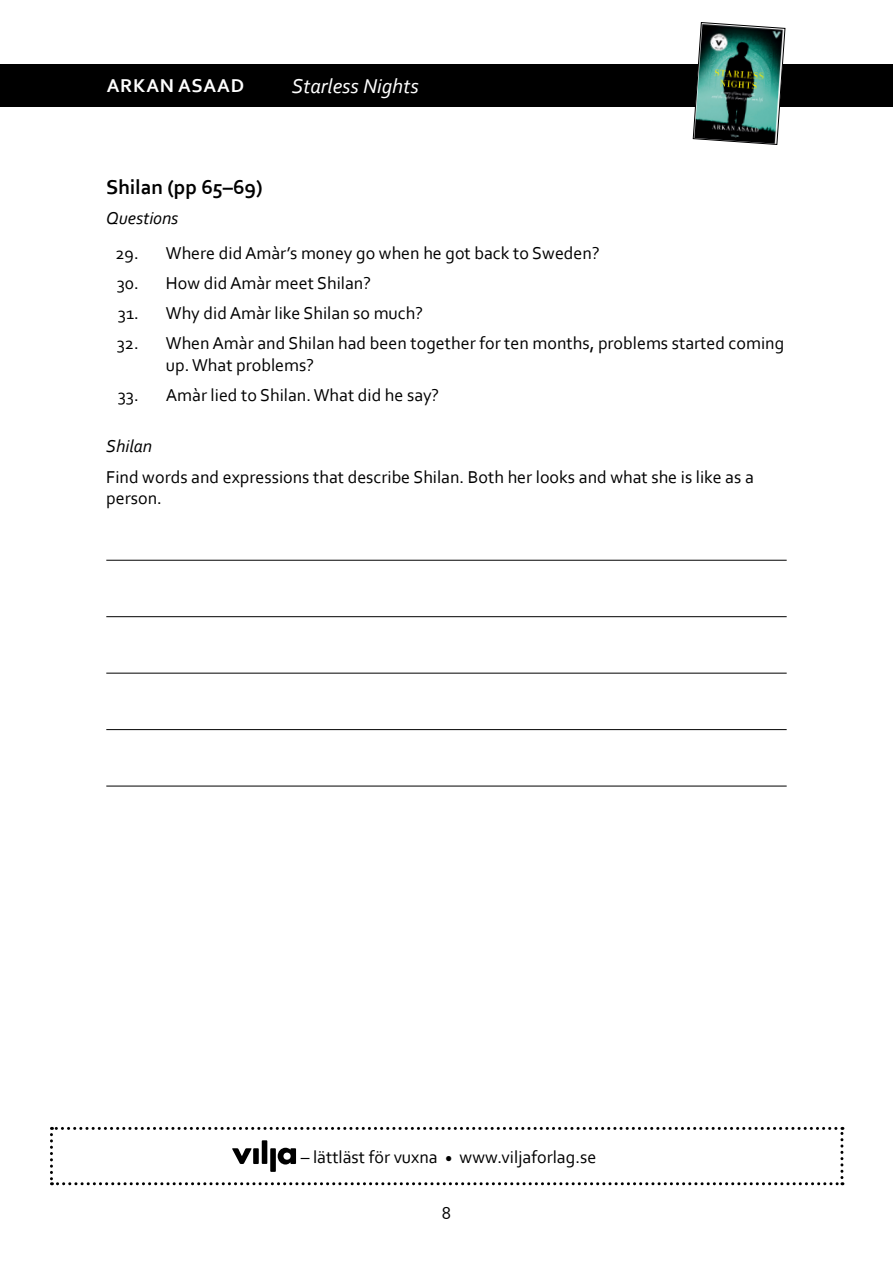
<style>
.page{position:relative;width:893px;height:1263px;background:#fff}
.page>*{position:absolute;margin:0;border:0;box-sizing:border-box;transform-origin:0 0}
.t1{font:700 21px "Corbel";color:#000}
.t2{font:italic 21px "Corbel";color:#fff}
.t3{font:700 19.5px "Corbel";letter-spacing:.04em;color:#fff}
.t4{font:18px/21.6px "Corbel";color:#000}
.t5{font:italic 18px "Corbel";color:#000}
</style>
<div class="page">
<div style="left:0;top:64px;width:893px;height:42px;background:#000"></div>
<img style="left:693px;top:22px;width:92px;height:123px">
<svg style="left:50px;top:1127px;width:793px;height:58px"></svg>
<hr style="left:106px;top:560px;width:681px;height:1px;background:#000">
<hr style="left:106px;top:616px;width:681px;height:1px;background:#000">
<hr style="left:106px;top:673px;width:681px;height:1px;background:#000">
<hr style="left:106px;top:729px;width:681px;height:1px;background:#000">
<hr style="left:106px;top:786px;width:681px;height:1px;background:#000">
<p class="t3" style="left:107px;top:74px;width:139px">ARKAN ASAAD</p>
<p class="t2" style="left:292px;top:73px;width:128px">Starless Nights</p>
<p class="t1" style="left:106px;top:174px;width:158px">Shilan (pp 65–69)</p>
<p class="t5" style="left:106px;top:207px;width:74px">Questions</p>
<p class="t4" style="left:115px;top:241px;width:486px">29. Where did Amàr’s money go when he got back to Sweden?</p>
<p class="t4" style="left:117px;top:272px;width:256px">30. How did Amàr meet Shilan?</p>
<p class="t4" style="left:118px;top:302px;width:307px">31. Why did Amàr like Shilan so much?</p>
<p class="t4" style="left:166px;top:332px;width:620px;text-indent:-49px">32. When Amàr and Shilan had been together for ten months, problems started coming up. What problems?</p>
<p class="t4" style="left:118px;top:383px;width:323px">33. Amàr lied to Shilan. What did he say?</p>
<p class="t5" style="left:106px;top:435px;width:47px">Shilan</p>
<p class="t4" style="left:106px;top:465px;width:649px">Find words and expressions that describe Shilan. Both her looks and what she is like as a person.</p>
<p class="t4" style="left:301px;top:1145px;width:297px">– lättläst för vuxna <sub>•</sub> www.viljaforlag.se</p>
<p class="t4" style="left:442px;top:1202px;width:11px">8</p>
</div>
